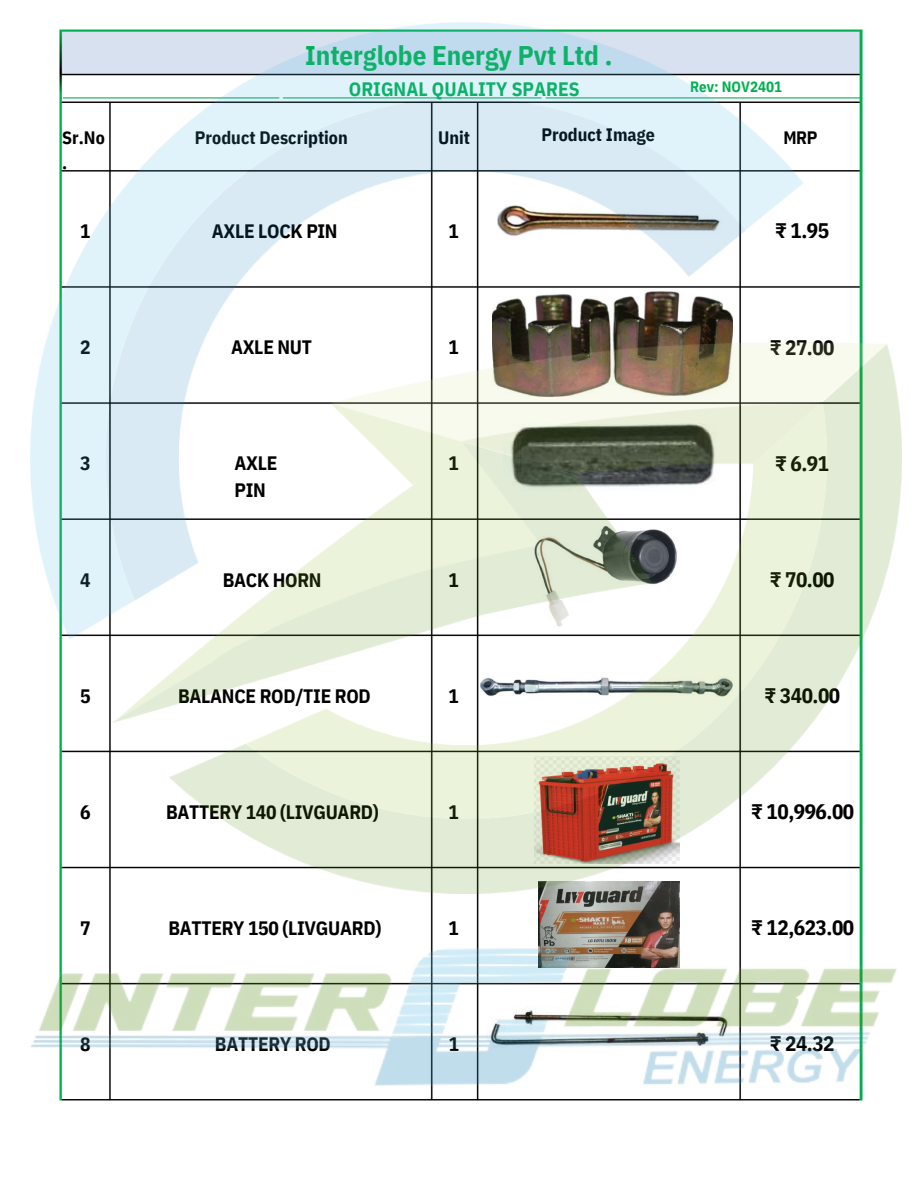
<style>
.page{position:relative;width:918px;height:1188px;background:#fff}
.page>*{position:absolute;margin:0;border:0;box-sizing:border-box;transform-origin:0 0}
.t1{font:700 27px "IBM Plex Sans Cond";color:#00b050}
.t2{font:700 21px "IBM Plex Sans Cond";letter-spacing:-.02em;color:#000}
.t3{font:700 19.5px "IBM Plex Sans Cond";color:#00b050}
.t4{font:700 19.35px/27px "IBM Plex Sans Cond";letter-spacing:-.015em;color:#000}
.t5{font:700 18px/24.8px "IBM Plex Sans Cond";letter-spacing:.005em;color:#000}
.t6{font:700 14.85px "IBM Plex Sans Cond";color:#00b050}
</style>
<div class="page">
<img style="left:539px;top:893px;width:141px;height:54px">
<img style="left:31px;top:22px;width:870px;height:871px">
<img style="left:31px;top:947px;width:866px;height:154px">
<h2 class="t1" style="left:305px;top:37px;width:309px">Interglobe Energy Pvt Ltd .</h2>
<h2 class="t3" style="left:349px;top:76px;width:232px">ORIGNAL QUALITY SPARES</h2>
<p class="t6" style="left:690px;top:77px;width:94px">Rev: NOV2401</p>
<p class="t5" style="left:62px;top:125px;width:44px">Sr.No .</p>
<h1 class="t5" style="left:195px;top:125px;width:155px">Product Description</h1>
<h2 class="t5" style="left:438px;top:125px;width:33px">Unit</h2>
<p class="t5" style="left:541px;top:122px;width:115px">Product Image</p>
<p class="t5" style="left:783px;top:125px;width:36px">MRP</p>
<h5 class="t4" style="left:80px;top:218px;width:12px">1</h5>
<p class="t4" style="left:212px;top:218px;width:127px">AXLE LOCK PIN</p>
<h2 class="t4" style="left:449px;top:218px;width:12px">1</h2>
<h3 class="t2" style="left:775px;top:217px;width:55px">₹ 1.95</h3>
<h5 class="t4" style="left:80px;top:334px;width:12px">2</h5>
<h3 class="t4" style="left:231px;top:334px;width:82px">AXLE NUT</h3>
<h3 class="t4" style="left:449px;top:334px;width:12px">1</h3>
<h2 class="t2" style="left:770px;top:333px;width:66px">₹ 27.00</h2>
<h5 class="t4" style="left:80px;top:450px;width:12px">3</h5>
<p class="t4" style="left:235px;top:450px;width:44px">AXLE<br>PIN</p>
<p class="t4" style="left:449px;top:450px;width:12px">1</p>
<p class="t2" style="left:775px;top:449px;width:55px">₹ 6.91</p>
<h5 class="t4" style="left:80px;top:566px;width:12px">4</h5>
<p class="t4" style="left:223px;top:566px;width:100px">BACK HORN</p>
<p class="t4" style="left:449px;top:566px;width:12px">1</p>
<p class="t2" style="left:770px;top:565px;width:66px">₹ 70.00</p>
<h4 class="t4" style="left:80px;top:682px;width:12px">5</h4>
<p class="t4" style="left:178px;top:682px;width:194px">BALANCE ROD/TIE ROD</p>
<p class="t4" style="left:448px;top:682px;width:12px">1</p>
<h3 class="t2" style="left:765px;top:681px;width:77px">₹ 340.00</h3>
<p class="t4" style="left:80px;top:798px;width:12px">6</p>
<p class="t4" style="left:166px;top:798px;width:214px">BATTERY 140 (LIVGUARD)</p>
<h2 class="t4" style="left:448px;top:798px;width:12px">1</h2>
<p class="t2" style="left:751px;top:797px;width:104px">₹ 10,996.00</p>
<h2 class="t4" style="left:80px;top:914px;width:12px">7</h2>
<h3 class="t4" style="left:168px;top:914px;width:214px">BATTERY 150 (LIVGUARD)</h3>
<p class="t4" style="left:449px;top:914px;width:12px">1</p>
<p class="t2" style="left:751px;top:914px;width:104px">₹ 12,623.00</p>
<p class="t4" style="left:80px;top:1030px;width:12px">8</p>
<h2 class="t4" style="left:215px;top:1030px;width:117px">BATTERY ROD</h2>
<p class="t4" style="left:449px;top:1030px;width:12px">1</p>
<p class="t2" style="left:770px;top:1030px;width:66px">₹ 24.32</p>
</div>
